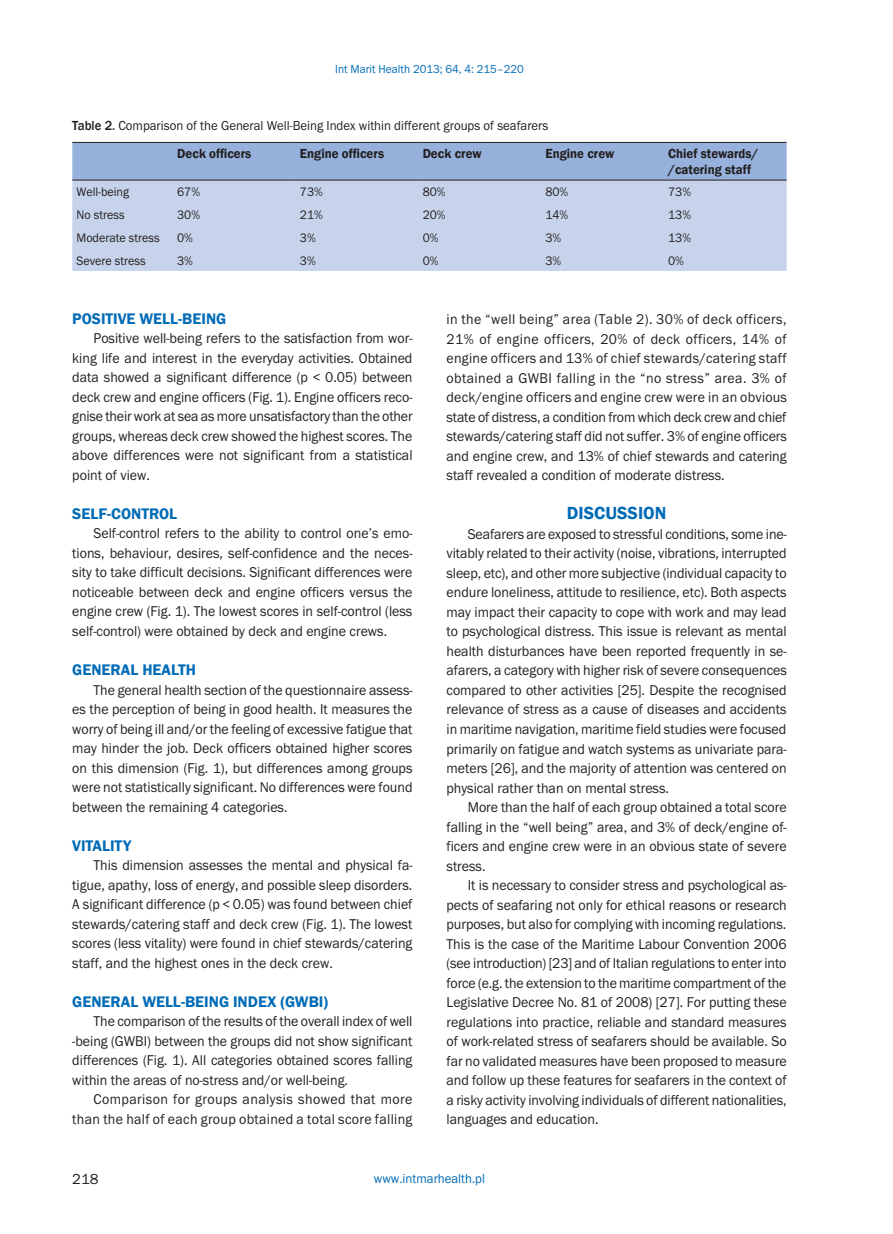
<style>
.page{position:relative;width:893px;height:1234px;background:#fff}
.page>*{position:absolute;margin:0;border:0;box-sizing:border-box;transform-origin:0 0}
.Śródtytuł_-_1{font:600 18px "Franklin Gothic";color:#006bb6}
.Śródtytuł_-_2{font:600 15.75px "Franklin Gothic";color:#006bb6}
.t1{font:15px "Franklin Got Itc TEE";color:#231f20}
.Tekst{font:14.7px/19.5px "Franklin Got Itc TEE";color:#231f20;text-align:justify;scale:.95 1}
.Tekst-2{font:14.7px/19.5px "Franklin Got Itc TEE";letter-spacing:.025em;color:#231f20;text-align:right;scale:.95 1}
.Tabela_-_tytuł{font:13.5px "Franklin Got Itc TEE";color:#231f20;scale:.95 1}
.Tabela_-_nagłówek{font:600 13.5px/16.2px "Franklin Gothic";color:#231f20;scale:.95 1}
.t2{font:13.5px "Franklin Got Itc TEE";color:#006bb6;scale:.95 1}
.Tabela_-_tekst{font:12.75px "Franklin Got Itc TEE";color:#231f20;scale:.95 1}
.t3{font:12px "Franklin Got Itc TEE";color:#006bb6;scale:.95 1}
.s1{font-family:"Franklin Gothic";font-weight:500}
</style>
<div class="page">
<div style="left:72px;top:143px;width:715px;height:37px;background:#96b1dc"></div>
<div style="left:72px;top:181px;width:715px;height:90px;background:#c6d3eb"></div>
<hr style="left:72px;top:142px;width:101px;height:1px;background:#231f20">
<hr style="left:173px;top:142px;width:123px;height:1px;background:#231f20">
<hr style="left:296px;top:142px;width:122px;height:1px;background:#231f20">
<hr style="left:418px;top:142px;width:123px;height:1px;background:#231f20">
<hr style="left:541px;top:142px;width:123px;height:1px;background:#231f20">
<hr style="left:664px;top:142px;width:123px;height:1px;background:#231f20">
<hr style="left:72px;top:180px;width:101px;height:1px;background:#231f20">
<hr style="left:173px;top:180px;width:123px;height:1px;background:#231f20">
<hr style="left:296px;top:180px;width:122px;height:1px;background:#231f20">
<hr style="left:418px;top:180px;width:123px;height:1px;background:#231f20">
<hr style="left:541px;top:180px;width:123px;height:1px;background:#231f20">
<hr style="left:664px;top:180px;width:123px;height:1px;background:#231f20">
<p class="t3" style="left:335px;top:62px;width:200px">Int Marit Health 2013; 64, 4: 215–220</p>
<p class="Tabela_-_tytuł" style="left:72px;top:118px;width:503px"><span class="s1">Table 2.</span> Comparison of the General Well-Being Index within different groups of seafarers</p>
<p class="Tabela_-_nagłówek" style="left:177px;top:145px;width:80px">Deck officers</p>
<p class="Tabela_-_nagłówek" style="left:300px;top:145px;width:90px">Engine officers</p>
<p class="Tabela_-_nagłówek" style="left:423px;top:145px;width:64px">Deck crew</p>
<p class="Tabela_-_nagłówek" style="left:545px;top:145px;width:74px">Engine crew</p>
<p class="Tabela_-_nagłówek" style="left:668px;top:145px;width:97px">Chief stewards/ /catering staff</p>
<p class="Tabela_-_tekst" style="left:77px;top:185px;width:57px">Well-being</p>
<p class="Tabela_-_tekst" style="left:177px;top:185px;width:26px">67%</p>
<p class="Tabela_-_tekst" style="left:300px;top:185px;width:26px">73%</p>
<p class="Tabela_-_tekst" style="left:423px;top:185px;width:26px">80%</p>
<p class="Tabela_-_tekst" style="left:545px;top:185px;width:26px">80%</p>
<p class="Tabela_-_tekst" style="left:668px;top:185px;width:26px">73%</p>
<p class="Tabela_-_tekst" style="left:77px;top:208px;width:52px">No stress</p>
<p class="Tabela_-_tekst" style="left:177px;top:208px;width:26px">30%</p>
<p class="Tabela_-_tekst" style="left:300px;top:208px;width:26px">21%</p>
<p class="Tabela_-_tekst" style="left:423px;top:208px;width:26px">20%</p>
<p class="Tabela_-_tekst" style="left:545px;top:208px;width:26px">14%</p>
<p class="Tabela_-_tekst" style="left:668px;top:208px;width:26px">13%</p>
<p class="Tabela_-_tekst" style="left:77px;top:230px;width:89px">Moderate stress</p>
<p class="Tabela_-_tekst" style="left:177px;top:230px;width:18px">0%</p>
<p class="Tabela_-_tekst" style="left:300px;top:230px;width:18px">3%</p>
<p class="Tabela_-_tekst" style="left:423px;top:230px;width:18px">0%</p>
<p class="Tabela_-_tekst" style="left:545px;top:230px;width:18px">3%</p>
<p class="Tabela_-_tekst" style="left:668px;top:230px;width:26px">13%</p>
<p class="Tabela_-_tekst" style="left:77px;top:253px;width:74px">Severe stress</p>
<p class="Tabela_-_tekst" style="left:177px;top:253px;width:18px">3%</p>
<p class="Tabela_-_tekst" style="left:300px;top:253px;width:18px">3%</p>
<p class="Tabela_-_tekst" style="left:423px;top:253px;width:18px">0%</p>
<p class="Tabela_-_tekst" style="left:545px;top:253px;width:18px">3%</p>
<p class="Tabela_-_tekst" style="left:668px;top:253px;width:18px">0%</p>
<p class="Śródtytuł_-_2" style="left:72px;top:309px;width:155px">POSITIVE WELL-BEING</p>
<p class="Tekst" style="left:72px;top:329px;width:360px;text-indent:21px">Positive well-being refers to the satisfaction from wor&shy;king life and interest in the everyday activities. Obtained data showed a significant difference (p &lt; 0.05) between deck crew and engine officers (Fig. 1). Engine officers reco&shy;gnise their work at sea as more unsatisfactory than the other groups, whereas deck crew showed the highest scores. The above differences were not significant from a statistical point of view.</p>
<p class="Śródtytuł_-_2" style="left:72px;top:504px;width:106px">SELF-CONTROL</p>
<p class="Tekst" style="left:72px;top:524px;width:360px;text-indent:21px">Self-control refers to the ability to control one’s emo&shy;tions, behaviour, desires, self-confidence and the neces&shy;sity to take difficult decisions. Significant differences were noticeable between deck and engine officers versus the engine crew (Fig. 1). The lowest scores in self-control (less self-control) were obtained by deck and engine crews.</p>
<p class="Śródtytuł_-_2" style="left:72px;top:660px;width:125px">GENERAL HEALTH</p>
<p class="Tekst" style="left:72px;top:680px;width:360px;text-indent:21px">The general health section of the questionnaire assess&shy;es the perception of being in good health. It measures the worry of being ill and/or the feeling of excessive fatigue that may hinder the job. Deck officers obtained higher scores on this dimension (Fig. 1), but differences among groups were not statistically significant. No differences were found between the remaining 4 categories.</p>
<p class="Śródtytuł_-_2" style="left:72px;top:835px;width:60px">VITALITY</p>
<p class="Tekst" style="left:72px;top:855px;width:360px;text-indent:21px">This dimension assesses the mental and physical fa&shy;tigue, apathy, loss of energy, and possible sleep disorders.<br>A significant difference (p &lt; 0.05) was found between chief stewards/catering staff and deck crew (Fig. 1). The lowest scores (less vitality) were found in chief stewards/catering staff, and the highest ones in the deck crew.</p>
<p class="Śródtytuł_-_2" style="left:72px;top:991px;width:257px">GENERAL WELL-BEING INDEX (GWBI)</p>
<p class="Tekst" style="left:72px;top:1011px;width:360px;text-indent:21px">The comparison of the results of the overall index of well -being (GWBI) between the groups did not show significant differences (Fig. 1). All categories obtained scores falling within the areas of no-stress and/or well-being.</p>
<p class="Tekst-2" style="left:72px;top:1089px;width:360px">Comparison for groups analysis showed that more than the half of each group obtained a total score falling</p>
<p class="Tekst" style="left:446px;top:310px;width:360px">in the “well being” area (Table 2). 30% of deck officers, 21% of engine officers, 20% of deck officers, 14% of engine officers and 13% of chief stewards/catering staff obtained a GWBI falling in the “no stress” area. 3% of deck/engine officers and engine crew were in an obvious state of distress, a condition from which deck crew and chief stewards/catering staff did not suffer. 3% of engine officers and engine crew, and 13% of chief stewards and catering staff revealed a condition of moderate distress.</p>
<p class="Śródtytuł_-_1" style="left:567px;top:502px;width:101px">DISCUSSION</p>
<p class="Tekst" style="left:446px;top:524px;width:360px;text-indent:21px">Seafarers are exposed to stressful conditions, some ine&shy;vitably related to their activity (noise, vibrations, interrupted sleep, etc), and other more subjective (individual capacity to endure loneliness, attitude to resilience, etc). Both aspects may impact their capacity to cope with work and may lead to psychological distress. This issue is relevant as mental health disturbances have been reported frequently in se&shy;afarers, a category with higher risk of severe consequences compared to other activities [25]. Despite the recognised relevance of stress as a cause of diseases and accidents in maritime navigation, maritime field studies were focused primarily on fatigue and watch systems as univariate para&shy;meters [26], and the majority of attention was centered on physical rather than on mental stress.</p>
<p class="Tekst" style="left:446px;top:797px;width:360px;text-indent:21px">More than the half of each group obtained a total score falling in the “well being” area, and 3% of deck/engine of&shy;ficers and engine crew were in an obvious state of severe stress.</p>
<p class="Tekst" style="left:446px;top:875px;width:360px;text-indent:21px">It is necessary to consider stress and psychological as&shy;pects of seafaring not only for ethical reasons or research purposes, but also for complying with incoming regulations.<br>This is the case of the Maritime Labour Convention 2006 (see introduction) [23] and of Italian regulations to enter into force (e.g. the extension to the maritime compartment of the Legislative Decree No. 81 of 2008) [27]. For putting these regulations into practice, reliable and standard measures of work-related stress of seafarers should be available. So far no validated measures have been proposed to measure and follow up these features for seafarers in the context of a risky activity involving individuals of different nationalities, languages and education.</p>
<p class="t1" style="left:72px;top:1170px;width:28px">218</p>
<p class="t2" style="left:374px;top:1170px;width:119px">www.intmarhealth.pl</p>
</div>
